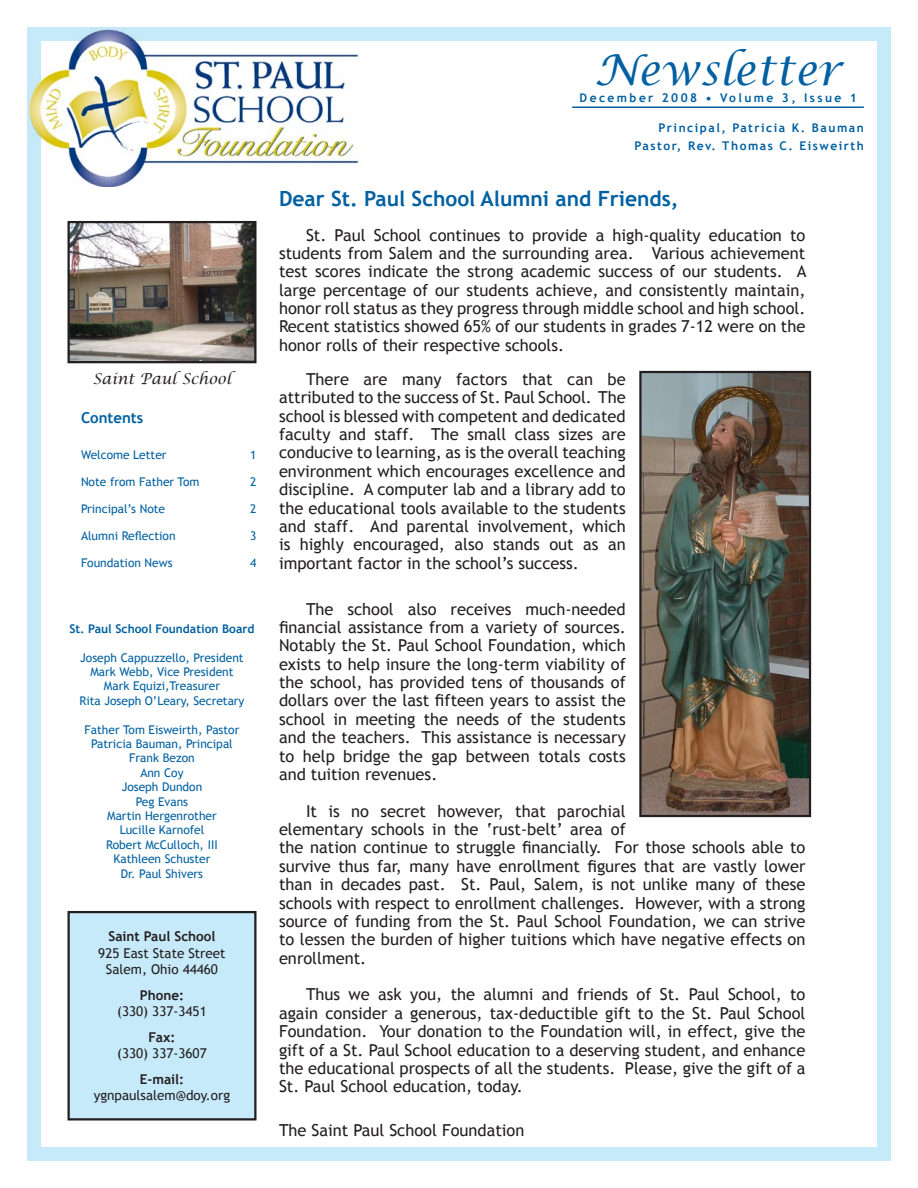
<style>
.page{position:relative;width:918px;height:1188px;background:#fff}
.page>*{position:absolute;margin:0;border:0;box-sizing:border-box;transform-origin:0 0}
.t1{font:italic 42px "Lucida Calligraphy";color:#0160a1}
.t2{font:700 21px "Trebuchet MS";color:#0160a1}
.t3{font:16.5px/18.5px "Trebuchet MS";color:#231f20;text-align:justify}
.t4{font:italic 15px "Lucida Calligraphy";color:#231f20}
.t5{font:700 15px "Trebuchet MS";color:#0160a1}
.t6{font:13.5px/16.5px "Trebuchet MS";color:#231f20;text-align:center}
.t7{font:700 13.5px "Trebuchet MS";color:#231f20}
.t8{font:12px/14.4px "Trebuchet MS";color:#0160a1;text-align:center}
.t9{font:700 12px/18px "Trebuchet MS";letter-spacing:.125em;color:#0160a1;text-align:right}
.t10{font:700 12px "Trebuchet MS";color:#0160a1}
.t11{font:700 12px "Trebuchet MS";letter-spacing:.2em;color:#0160a1}
</style>
<div class="page">
<div style="left:27px;top:27px;width:863px;height:13px;background:#c6eafa"></div>
<img style="left:71px;top:224px;width:182px;height:136px">
<div style="left:68px;top:221px;width:188px;height:142px;border:2px solid #231f20"></div>
<div style="left:27px;top:27px;width:13px;height:1134px;background:#c6eafa"></div>
<svg style="left:40px;top:186px;width:1px;height:354px"></svg>
<img style="left:28px;top:29px;width:335px;height:157px">
<div style="left:27px;top:1148px;width:864px;height:13px;background:#c6eafa"></div>
<div style="left:878px;top:27px;width:13px;height:1134px;background:#c6eafa"></div>
<hr style="left:572px;top:106px;width:292px;height:2px;background:#0160a1">
<div style="left:69px;top:912px;width:186px;height:207px;background:#c6eafa"></div>
<div style="left:68px;top:911px;width:188px;height:209px;border:2px solid #231f20"></div>
<img style="left:642px;top:374px;width:166px;height:440px">
<div style="left:639px;top:371px;width:172px;height:446px;border:2px solid #231f20"></div>
<p class="t4" style="left:93px;top:368px;width:140px">Saint Paul School</p>
<p class="t5" style="left:81px;top:408px;width:64px">Contents</p>
<p class="t8" style="left:81px;top:447px;width:87px">Welcome Letter</p>
<p class="t8" style="left:250px;top:447px;width:8px">1</p>
<p class="t8" style="left:81px;top:474px;width:120px">Note from Father Tom</p>
<p class="t8" style="left:250px;top:474px;width:8px">2</p>
<p class="t8" style="left:81px;top:501px;width:86px">Principal’s Note</p>
<p class="t8" style="left:250px;top:501px;width:8px">2</p>
<p class="t8" style="left:81px;top:528px;width:96px">Alumni Reflection</p>
<p class="t8" style="left:250px;top:528px;width:8px">3</p>
<p class="t8" style="left:81px;top:555px;width:93px">Foundation News</p>
<p class="t8" style="left:250px;top:555px;width:8px">4</p>
<p class="t10" style="left:69px;top:621px;width:187px">St. Paul School Foundation Board</p>
<p class="t8" style="left:79px;top:650px;width:167px">Joseph Cappuzzello, President<br>Mark Webb, Vice President<br>Mark Equizi,Treasurer<br>Rita Joseph O’Leary, Secretary</p>
<p class="t8" style="left:85px;top:722px;width:156px">Father Tom Eisweirth, Pastor<br>Patricia Bauman, Principal<br>Frank Bezon<br>Ann Coy<br>Joseph Dundon<br>Peg Evans<br>Martin Hergenrother<br>Lucille Karnofel<br>Robert McCulloch, III<br>Kathleen Schuster<br>Dr. Paul Shivers</p>
<p class="t7" style="left:108px;top:928px;width:109px">Saint Paul School</p>
<p class="t6" style="left:98px;top:945px;width:129px">925 East State Street<br>Salem, Ohio 44460</p>
<p class="t7" style="left:140px;top:986px;width:46px">Phone:</p>
<p class="t6" style="left:117px;top:1003px;width:91px">(330) 337-3451</p>
<p class="t7" style="left:149px;top:1028px;width:28px">Fax:</p>
<p class="t6" style="left:117px;top:1045px;width:91px">(330) 337-3607</p>
<p class="t7" style="left:140px;top:1070px;width:46px">E-mail:</p>
<p class="t6" style="left:94px;top:1087px;width:138px">ygnpaulsalem@doy.org</p>
<h1 class="t1" style="left:595px;top:42px;width:248px">Newsletter</h1>
<p class="t9" style="left:635px;top:119px;width:231px">Principal, Patricia K. Bauman<br>Pastor, Rev. Thomas C. Eisweirth</p>
<p class="t11" style="left:580px;top:90px;width:279px">December 2008 • Volume 3, Issue 1</p>
<p class="t2" style="left:279px;top:186px;width:401px">Dear St. Paul School Alumni and Friends,</p>
<p class="t3" style="left:279px;top:226px;width:529px;text-indent:27px">St. Paul School continues to provide a high-quality education to students from Salem and the surrounding area. Various achievement test scores indicate the strong academic success of our students. A large percentage of our students achieve, and consistently maintain, honor roll status as they progress through middle school and high school.<br>Recent statistics showed 65% of our students in grades 7-12 were on the honor rolls of their respective schools.</p>
<p class="t3" style="left:279px;top:370px;width:348px;text-indent:27px">There are many factors that can be attributed to the success of St. Paul School. The school is blessed with competent and dedicated faculty and staff. The small class sizes are conducive to learning, as is the overall teaching environment which encourages excellence and discipline. A computer lab and a library add to the educational tools available to the students and staff. And parental involvement, which is highly encouraged, also stands out as an important factor in the school’s success.</p>
<p class="t3" style="left:279px;top:600px;width:348px;text-indent:27px">The school also receives much-needed financial assistance from a variety of sources.<br>Notably the St. Paul School Foundation, which exists to help insure the long-term viability of the school, has provided tens of thousands of dollars over the last fifteen years to assist the school in meeting the needs of the students and the teachers. This assistance is necessary to help bridge the gap between totals costs and tuition revenues.</p>
<p class="t3" style="left:279px;top:802px;width:528px;text-align:left;text-indent:27px">It is no secret however, that parochial<br>elementary schools in the ‘rust-belt’ area of<br>the nation continue to struggle financially. For those schools able to survive thus far, many have enrollment figures that are vastly lower than in decades past. St. Paul, Salem, is not unlike many of these schools with respect to enrollment challenges. However, with a strong source of funding from the St. Paul School Foundation, we can strive to lessen the burden of higher tuitions which have negative effects on enrollment.</p>
<p class="t3" style="left:279px;top:986px;width:528px;text-indent:27px">Thus we ask you, the alumni and friends of St. Paul School, to again consider a generous, tax-deductible gift to the St. Paul School Foundation. Your donation to the Foundation will, in effect, give the gift of a St. Paul School education to a deserving student, and enhance the educational prospects of all the students. Please, give the gift of a St. Paul School education, today.</p>
<p class="t3" style="left:279px;top:1121px;width:247px">The Saint Paul School Foundation</p>
</div>
